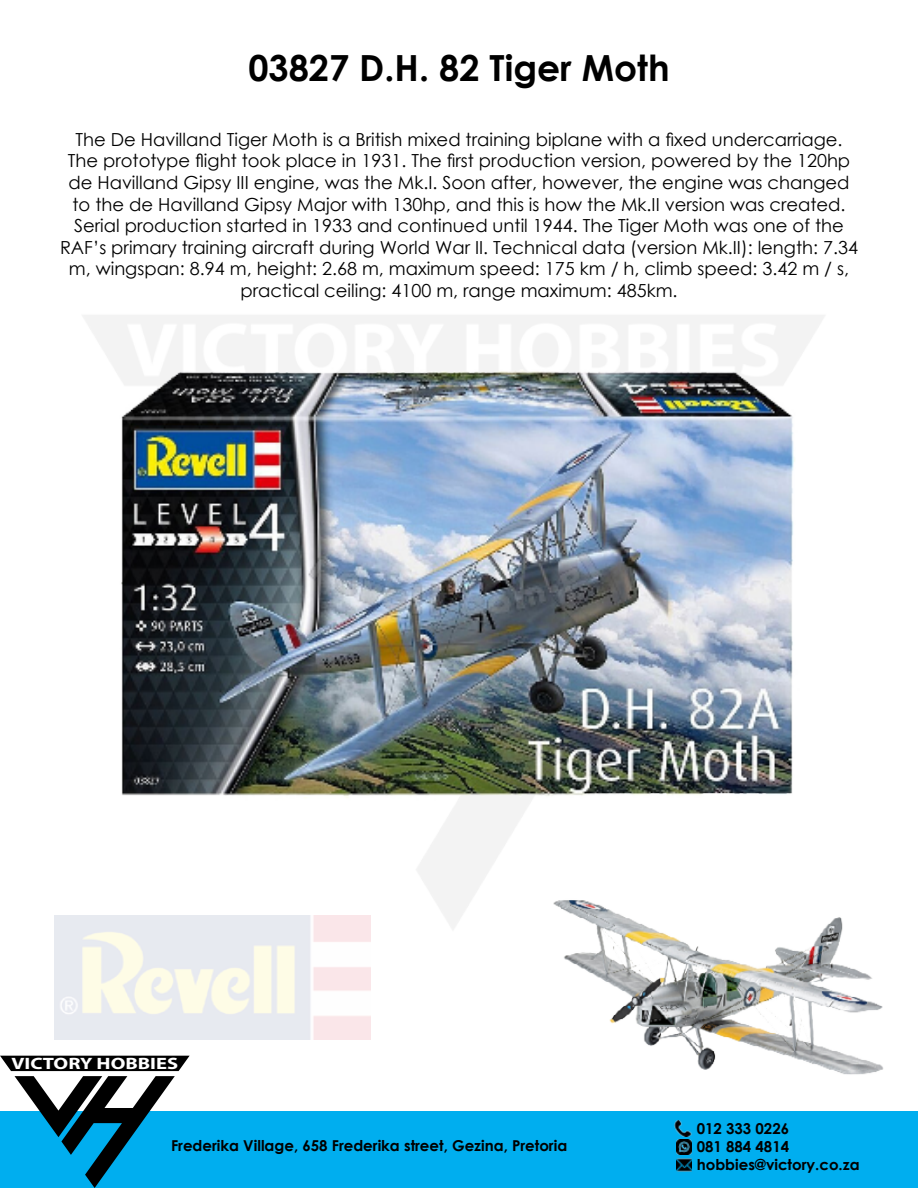
<style>
.page{position:relative;width:918px;height:1188px;background:#fff}
.page>*{position:absolute;margin:0;border:0;box-sizing:border-box;transform-origin:0 0}
.t1{font:700 36px "Century Gothic";color:#000}
.t2{font:18px/21.6px "Century Gothic";color:#000;text-align:center}
.t3{font:700 16.5px "Myriad Pro";color:#fff;scale:1.24 1}
.t4{font:700 15px/18px "Century Gothic";color:#000}
</style>
<div class="page">
<div style="left:0;top:1112px;width:918px;height:76px;background:#00aeef"></div>
<svg style="left:0;top:1056px;width:190px;height:132px"></svg>
<img style="left:676px;top:1169px;width:15px;height:3px">
<img style="left:54px;top:915px;width:316px;height:125px">
<img style="left:109px;top:315px;width:696px;height:617px">
<img style="left:533px;top:809px;width:360px;height:360px">
<h1 class="t1" style="left:248px;top:41px;width:423px">03827 D.H. 82 Tiger Moth</h1>
<p class="t2" style="left:60px;top:128px;width:799px">The De Havilland Tiger Moth is a British mixed training biplane with a fixed undercarriage.<br>The prototype flight took place in 1931. The first production version, powered by the 120hp de Havilland Gipsy III engine, was the Mk.I. Soon after, however, the engine was changed to the de Havilland Gipsy Major with 130hp, and this is how the Mk.II version was created.<br>Serial production started in 1933 and continued until 1944. The Tiger Moth was one of the RAF’s primary training aircraft during World War II. Technical data (version Mk.II): length: 7.34 m, wingspan: 8.94 m, height: 2.68 m, maximum speed: 175 km / h, climb speed: 3.42 m / s, practical ceiling: 4100 m, range maximum: 485km.</p>
<p class="t3" style="left:12px;top:1053px;width:136px">VICTORY HOBBIES</p>
<p class="t4" style="left:171px;top:1135px;width:398px">Frederika Village, 658 Frederika street, Gezina, Pretoria</p>
<p class="t4" style="left:697px;top:1119px;width:164px">012 333 0226<br>081 884 4814 hobbies@victory.co.za</p>
</div>
